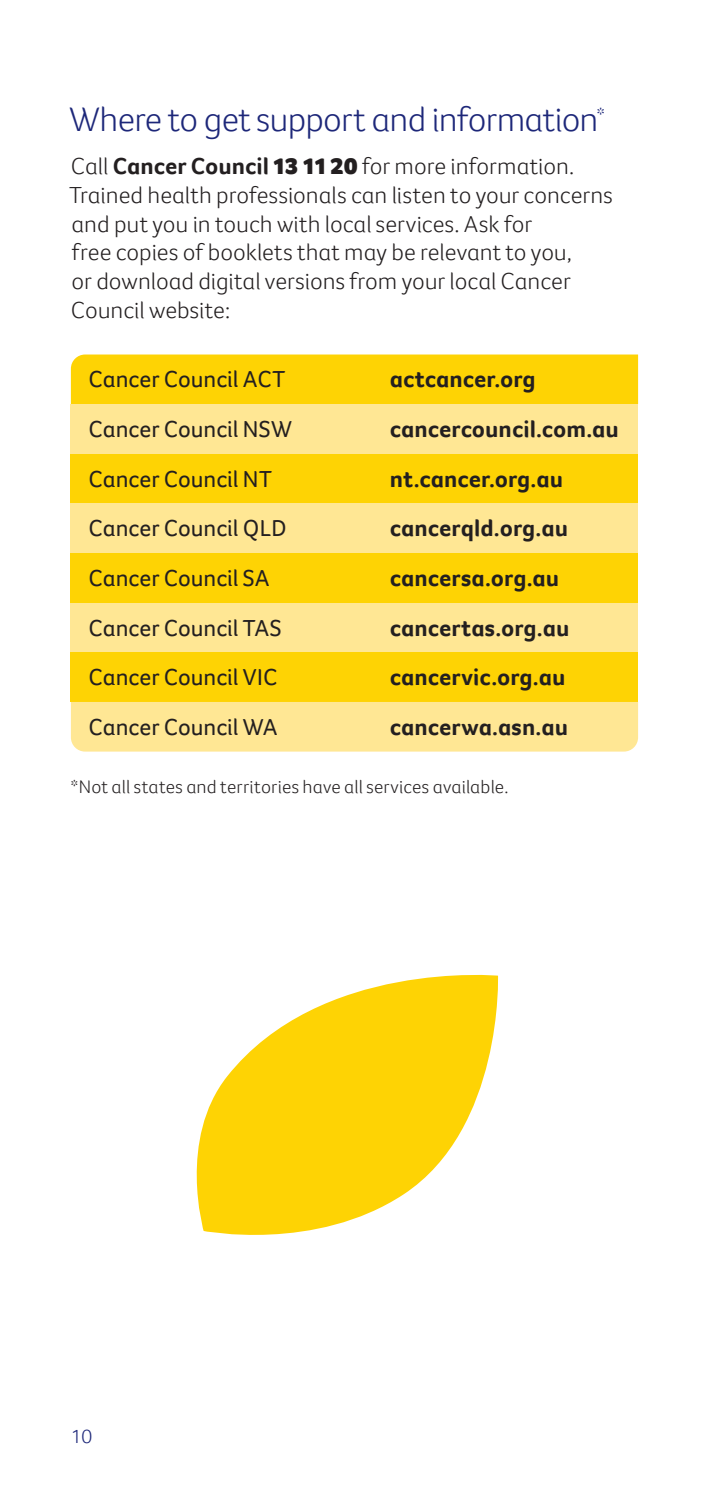
<style>
.page{position:relative;width:709px;height:1489px;background:#fff}
.page>*{position:absolute;margin:0;border:0;box-sizing:border-box;transform-origin:0 0}
.subheading{font:300 35px "Foco CC";letter-spacing:-.025em;color:#1d2779}
.bodycopy{font:300 23.75px/28.8px "Foco CC";color:#231f20}
.bodycopy-2{font:700 23.75px "Foco CC";letter-spacing:.005em;color:#231f20}
.bodycopy-3{font:23.75px "Foco CC";color:#231f20}
.t1{font:300 20px "Foco CC";color:#1d2779}
.bodycopy-4{font:300 18.75px "Foco CC";letter-spacing:.01em;color:#231f20}
.s1{font-weight:700}
.s2{font-weight:900}
</style>
<div class="page">
<div style="left:71px;top:354px;width:567px;height:50px;background:#fed304"></div>
<div style="left:71px;top:404px;width:567px;height:50px;background:#ffe794"></div>
<div style="left:71px;top:454px;width:567px;height:49px;background:#fed304"></div>
<div style="left:71px;top:503px;width:567px;height:50px;background:#ffe794"></div>
<div style="left:71px;top:553px;width:567px;height:49px;background:#fed304"></div>
<div style="left:71px;top:602px;width:567px;height:50px;background:#ffe794"></div>
<div style="left:71px;top:652px;width:567px;height:50px;background:#fed304"></div>
<div style="left:71px;top:702px;width:567px;height:49px;background:#ffe794"></div>
<svg style="left:196px;top:974px;width:303px;height:261px;fill:#fed304"></svg>
<p class="subheading" style="left:70px;top:96px;width:536px">Where to get support and information<sup>*</sup></p>
<p class="bodycopy" style="left:69px;top:151px;width:545px">Call <span class="s1">Cancer Council</span> <span class="s2">13 11 20</span> for more information.<br>Trained health professionals can listen to your concerns and put you in touch with local services. Ask for<br>free copies of booklets that may be relevant to you,<br>or download digital versions from your local Cancer Council website:</p>
<p class="bodycopy-3" style="left:89px;top:363px;width:198px">Cancer Council ACT</p>
<p class="bodycopy-2" style="left:390px;top:363px;width:147px">actcancer.org</p>
<p class="bodycopy-3" style="left:89px;top:413px;width:205px">Cancer Council NSW</p>
<p class="bodycopy-2" style="left:390px;top:413px;width:230px">cancercouncil.com.au</p>
<p class="bodycopy-3" style="left:89px;top:463px;width:185px">Cancer Council NT</p>
<p class="bodycopy-2" style="left:390px;top:463px;width:175px">nt.cancer.org.au</p>
<p class="bodycopy-3" style="left:89px;top:512px;width:199px">Cancer Council QLD</p>
<p class="bodycopy-2" style="left:390px;top:512px;width:180px">cancerqld.org.au</p>
<p class="bodycopy-3" style="left:89px;top:562px;width:183px">Cancer Council SA</p>
<p class="bodycopy-2" style="left:390px;top:562px;width:171px">cancersa.org.au</p>
<p class="bodycopy-3" style="left:89px;top:612px;width:194px">Cancer Council TAS</p>
<p class="bodycopy-2" style="left:390px;top:612px;width:181px">cancertas.org.au</p>
<p class="bodycopy-3" style="left:89px;top:661px;width:190px">Cancer Council VIC</p>
<p class="bodycopy-2" style="left:390px;top:661px;width:177px">cancervic.org.au</p>
<p class="bodycopy-3" style="left:89px;top:711px;width:191px">Cancer Council WA</p>
<p class="bodycopy-2" style="left:390px;top:711px;width:180px">cancerwa.asn.au</p>
<p class="bodycopy-4" style="left:71px;top:774px;width:439px">*Not all states and territories have all services available.</p>
<p class="t1" style="left:71px;top:1422px;width:23px">10</p>
</div>
